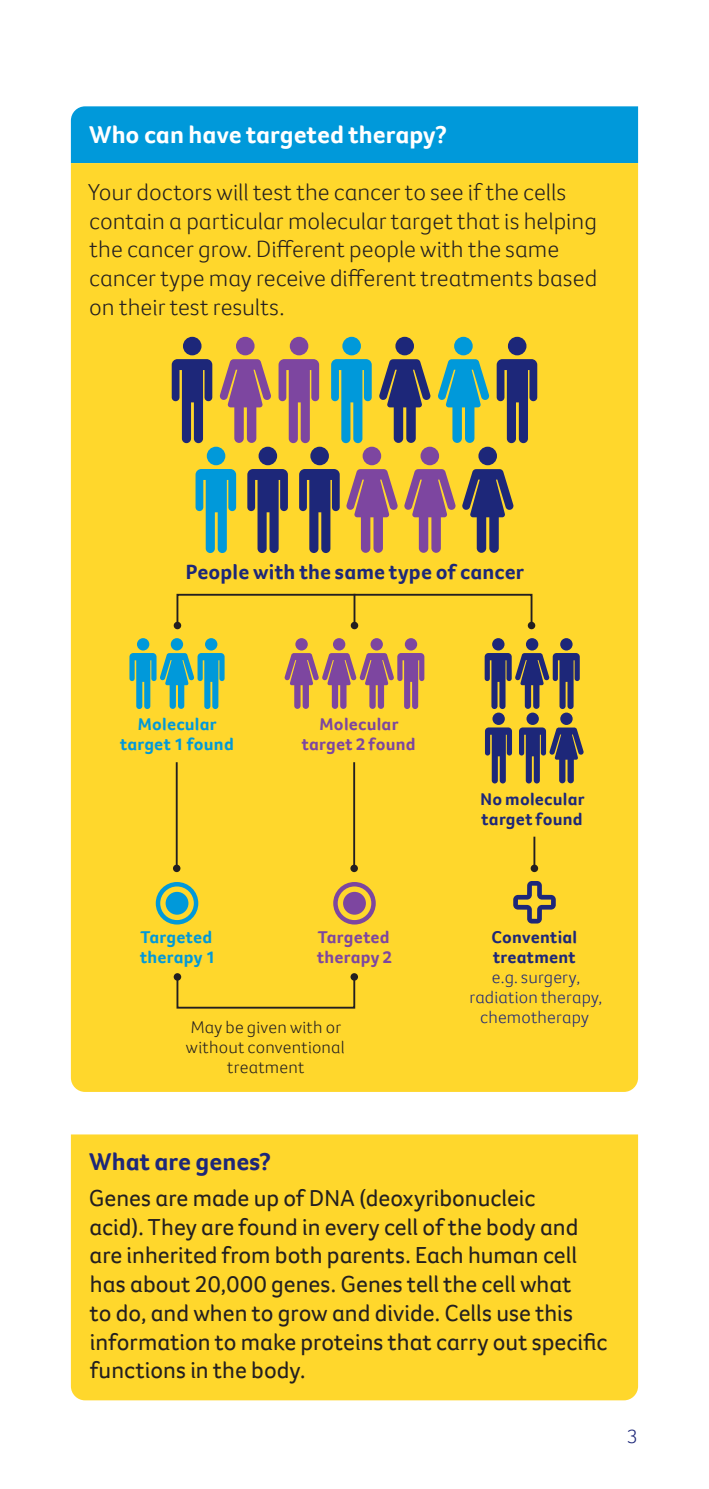
<style>
.page{position:relative;width:709px;height:1489px;background:#fff}
.page>*{position:absolute;margin:0;border:0;box-sizing:border-box;transform-origin:0 0}
.bodycopy_intro{font:700 25px "Foco CC";color:#fff}
.bodycopy_intro-2{font:700 25px "Foco CC";letter-spacing:.005em;color:#1d2779}
.bodycopy{font:23.75px/28.8px "Foco CC";color:#231f20}
.bodycopy-2{font:300 23.75px/28.8px "Foco CC";color:#231f20}
.bodycopy-3{font:700 21.25px "Foco CC";letter-spacing:.01em;color:#1d2779}
.t1{font:300 20px "Foco CC";color:#1d2779}
.bodycopy-4{font:300 17.5px/20px "Foco CC";letter-spacing:.015em;color:#231f20;text-align:center}
.bodycopy-5{font:700 17.5px/20px "Foco CC";letter-spacing:.015em;color:#1d2779}
.bodycopy-6{font:300 17.5px/20px "Foco CC";letter-spacing:.01em;color:#1d2779;text-align:center}
.bodycopy-7{font:700 17.5px/20px "Foco CC";letter-spacing:.015em;color:#0099da;text-align:center}
.bodycopy-8{font:700 17.5px/20px "Foco CC";letter-spacing:.015em;color:#7d46a0;text-align:center}
</style>
<div class="page">
<div style="left:71px;top:106px;width:567px;height:57px;background:#0099da"></div>
<div style="left:71px;top:163px;width:567px;height:928px;background:#ffd72c"></div>
<div style="left:183px;top:337px;width:18px;height:18px;background:#1d2779;border-radius:50%"></div>
<svg style="left:172px;top:359px;width:40px;height:84px;background:#645e60"></svg>
<div style="left:207px;top:446px;width:18px;height:19px;background:#0099da;border-radius:50%"></div>
<svg style="left:195px;top:469px;width:41px;height:84px;background:#54ada0"></svg>
<div style="left:290px;top:337px;width:18px;height:18px;background:#7d46a0;border-radius:50%"></div>
<svg style="left:278px;top:359px;width:41px;height:84px;background:#a77579"></svg>
<div style="left:310px;top:446px;width:19px;height:19px;background:#1d2779;border-radius:50%"></div>
<svg style="left:299px;top:469px;width:41px;height:84px;background:#67605f"></svg>
<div style="left:342px;top:337px;width:19px;height:18px;background:#0099da;border-radius:50%"></div>
<svg style="left:331px;top:359px;width:41px;height:84px;background:#53ada0"></svg>
<div style="left:508px;top:337px;width:18px;height:18px;background:#1d2779;border-radius:50%"></div>
<svg style="left:496px;top:359px;width:41px;height:84px;background:#67615f"></svg>
<div style="left:236px;top:337px;width:18px;height:18px;background:#7d46a0;border-radius:50%"></div>
<svg style="left:219px;top:359px;width:52px;height:84px;background:#b5856d"></svg>
<div style="left:137px;top:638px;width:12px;height:12px;background:#0099da;border-radius:50%"></div>
<div style="left:205px;top:638px;width:12px;height:12px;background:#0099da;border-radius:50%"></div>
<div style="left:171px;top:638px;width:12px;height:12px;background:#0099da;border-radius:50%"></div>
<svg style="left:129px;top:653px;width:95px;height:56px;background:#68b292"></svg>
<div style="left:492px;top:638px;width:12px;height:12px;background:#1d2779;border-radius:50%"></div>
<div style="left:560px;top:638px;width:12px;height:12px;background:#1d2779;border-radius:50%"></div>
<div style="left:526px;top:638px;width:12px;height:12px;background:#1d2779;border-radius:50%"></div>
<svg style="left:484px;top:653px;width:96px;height:56px;background:#7a6f58"></svg>
<div style="left:492px;top:712px;width:13px;height:13px;background:#1d2779;border-radius:50%"></div>
<svg style="left:485px;top:727px;width:27px;height:56px;background:#655f60"></svg>
<div style="left:526px;top:712px;width:13px;height:13px;background:#1d2779;border-radius:50%"></div>
<div style="left:560px;top:712px;width:12px;height:13px;background:#1d2779;border-radius:50%"></div>
<svg style="left:519px;top:727px;width:65px;height:56px;background:#7b7058"></svg>
<div style="left:405px;top:638px;width:12px;height:12px;background:#7d46a0;border-radius:50%"></div>
<div style="left:370px;top:638px;width:13px;height:12px;background:#7d46a0;border-radius:50%"></div>
<div style="left:333px;top:638px;width:12px;height:12px;background:#7d46a0;border-radius:50%"></div>
<div style="left:295px;top:638px;width:13px;height:12px;background:#7d46a0;border-radius:50%"></div>
<svg style="left:284px;top:653px;width:140px;height:56px;background:#b7876b"></svg>
<div style="left:362px;top:446px;width:19px;height:19px;background:#7d46a0;border-radius:50%"></div>
<svg style="left:346px;top:469px;width:52px;height:84px;background:#b5856d"></svg>
<div style="left:395px;top:337px;width:19px;height:18px;background:#1d2779;border-radius:50%"></div>
<svg style="left:379px;top:359px;width:52px;height:84px;background:#7f7357"></svg>
<div style="left:420px;top:446px;width:19px;height:19px;background:#7d46a0;border-radius:50%"></div>
<svg style="left:404px;top:469px;width:52px;height:84px;background:#b5856d"></svg>
<div style="left:454px;top:337px;width:18px;height:18px;background:#0099da;border-radius:50%"></div>
<svg style="left:437px;top:359px;width:52px;height:84px;background:#6fb48d"></svg>
<div style="left:478px;top:446px;width:19px;height:19px;background:#1d2779;border-radius:50%"></div>
<svg style="left:462px;top:469px;width:52px;height:84px;background:#7f7357"></svg>
<div style="left:258px;top:446px;width:19px;height:19px;background:#1d2779;border-radius:50%"></div>
<svg style="left:247px;top:469px;width:41px;height:84px;background:#67605f"></svg>
<div style="left:71px;top:1134px;width:567px;height:266px;background:#ffd72c"></div>
<div style="left:176px;top:594px;width:356px;height:32px;border:2px solid #231f20"></div>
<div style="left:528px;top:621px;width:7px;height:8px;background:#231f20;border-radius:50%"></div>
<div style="left:174px;top:621px;width:7px;height:8px;background:#231f20;border-radius:50%"></div>
<div style="left:176px;top:975px;width:179px;height:33px;border:2px solid #231f20"></div>
<div style="left:350px;top:973px;width:8px;height:7px;background:#231f20;border-radius:50%"></div>
<div style="left:174px;top:973px;width:7px;height:7px;background:#231f20;border-radius:50%"></div>
<svg style="left:333px;top:882px;width:43px;height:42px"></svg>
<div style="left:343px;top:891px;width:23px;height:23px;background:#7d46a0;border-radius:50%"></div>
<svg style="left:156px;top:882px;width:42px;height:42px"></svg>
<div style="left:166px;top:891px;width:22px;height:23px;background:#0099da;border-radius:50%"></div>
<svg style="left:513px;top:881px;width:43px;height:42px;background:#ad9747"></svg>
<hr style="left:353px;top:594px;width:2px;height:31px;background:#231f20">
<div style="left:351px;top:621px;width:7px;height:8px;background:#231f20;border-radius:50%"></div>
<hr style="left:533px;top:836px;width:2px;height:32px;background:#231f20">
<div style="left:530px;top:864px;width:8px;height:8px;background:#231f20;border-radius:50%"></div>
<hr style="left:353px;top:762px;width:2px;height:106px;background:#231f20">
<div style="left:350px;top:864px;width:8px;height:8px;background:#231f20;border-radius:50%"></div>
<hr style="left:176px;top:762px;width:2px;height:106px;background:#231f20">
<div style="left:173px;top:864px;width:7px;height:8px;background:#231f20;border-radius:50%"></div>
<p class="bodycopy_intro" style="left:89px;top:118px;width:359px">Who can have targeted therapy?</p>
<p class="bodycopy-2" style="left:88px;top:177px;width:510px">Your doctors will test the cancer to see if the cells contain a particular molecular target that is helping the cancer grow. Different people with the same cancer type may receive different treatments based on their test results.</p>
<p class="bodycopy-3" style="left:186px;top:557px;width:340px">People with the same type of cancer</p>
<p class="bodycopy-7" style="left:120px;top:714px;width:115px">Molecular target 1 found</p>
<p class="bodycopy-8" style="left:302px;top:714px;width:115px">Molecular target 2 found</p>
<p class="bodycopy-5" style="left:480px;top:788px;width:105px">No molecular target found</p>
<p class="bodycopy-7" style="left:140px;top:926px;width:77px;text-align:left">Targeted therapy 1</p>
<p class="bodycopy-8" style="left:317px;top:926px;width:77px;text-align:left">Targeted therapy 2</p>
<p class="bodycopy-5" style="left:491px;top:926px;width:87px">Convential treatment</p>
<p class="bodycopy-6" style="left:492px;top:966px;width:90px">e.g. surgery,</p>
<p class="bodycopy-6" style="left:469px;top:986px;width:134px">radiation therapy, chemotherapy</p>
<p class="bodycopy-4" style="left:186px;top:1017px;width:160px">May be given with or without conventional treatment</p>
<p class="bodycopy_intro-2" style="left:89px;top:1144px;width:184px">What are genes?</p>
<p class="bodycopy" style="left:89px;top:1183px;width:520px">Genes are made up of DNA (deoxyribonucleic<br>acid). They are found in every cell of the body and are inherited from both parents. Each human cell has about 20,000 genes. Genes tell the cell what<br>to do, and when to grow and divide. Cells use this information to make proteins that carry out specific functions in the body.</p>
<p class="t1" style="left:627px;top:1422px;width:12px">3</p>
</div>
